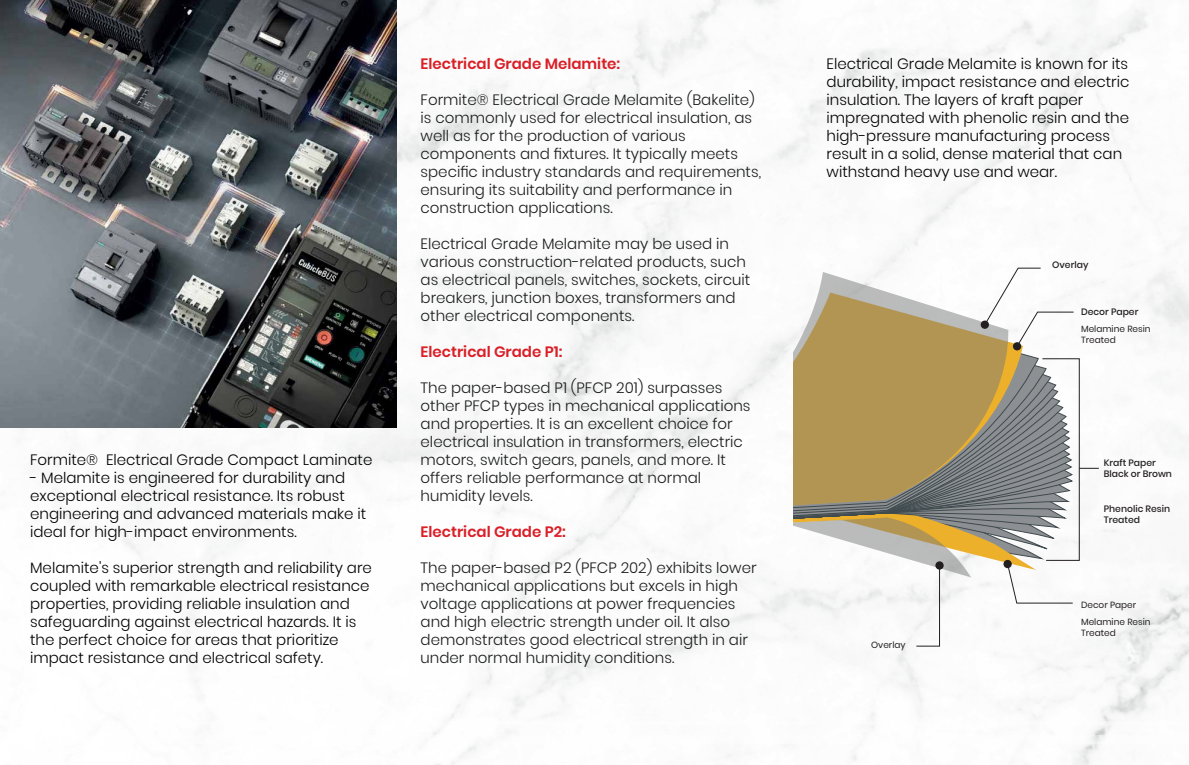
<style>
.page{position:relative;width:1189px;height:765px;background:#fff}
.page>*{position:absolute;margin:0;border:0;box-sizing:border-box;transform-origin:0 0}
.t1{font:300 15px/18px "Poppins";color:#1b1c1c}
.t2{font:300 15px/18px "Poppins";color:#000}
.t3{font:600 15px "Poppins";color:#da1f27}
.t4{font:500 9.25px/11.1px "Poppins";color:#231f20}
.t5{font:9px/10.8px "Poppins";color:#231f20}
</style>
<div class="page">
<img style="left:0;top:0;width:1188px;height:765px">
<svg style="left:792px;top:272px;width:215px;height:86px"></svg>
<svg style="left:980px;top:321px;width:8px;height:8px"></svg>
<svg style="left:1012px;top:342px;width:8px;height:8px"></svg>
<svg style="left:983px;top:268px;width:90px;height:79px"></svg>
<svg style="left:792px;top:358px;width:306px;height:289px"></svg>
<img style="left:0;top:0;width:396px;height:427px">
<div style="left:0;top:735px;width:1188px;height:9px;background:#fff"></div>
<hr style="left:0;top:721px;width:1188px;height:3px;background:#fff">
<p class="t2" style="left:30px;top:451px;width:344px">Formite® Electrical Grade Compact Laminate</p>
<p class="t2" style="left:30px;top:469px;width:338px">- Melamite is engineered for durability and exceptional electrical resistance. Its robust engineering and advanced materials make it ideal for high-impact environments.</p>
<p class="t2" style="left:30px;top:559px;width:343px">Melamite's superior strength and reliability are coupled with remarkable electrical resistance properties, providing reliable insulation and safeguarding against electrical hazards. It is the perfect choice for areas that prioritize impact resistance and electrical safety.</p>
<p class="t3" style="left:420px;top:55px;width:201px">Electrical Grade Melamite:</p>
<p class="t1" style="left:420px;top:91px;width:342px">Formite® Electrical Grade Melamite (Bakelite) is commonly used for electrical insulation, as well as for the production of various components and fixtures. It typically meets specific industry standards and requirements, ensuring its suitability and performance in construction applications.</p>
<p class="t1" style="left:420px;top:235px;width:331px">Electrical Grade Melamite may be used in various construction-related products, such as electrical panels, switches, sockets, circuit breakers, junction boxes, transformers and other electrical components.</p>
<p class="t3" style="left:420px;top:343px;width:143px">Electrical Grade P1:</p>
<p class="t1" style="left:420px;top:379px;width:331px">The paper-based P1 (PFCP 201) surpasses other PFCP types in mechanical applications and properties. It is an excellent choice for electrical insulation in transformers, electric motors, switch gears, panels, and more. It offers reliable performance at normal humidity levels.</p>
<p class="t3" style="left:420px;top:523px;width:147px">Electrical Grade P2:</p>
<p class="t1" style="left:420px;top:559px;width:337px">The paper-based P2 (PFCP 202) exhibits lower mechanical applications but excels in high voltage applications at power frequencies and high electric strength under oil. It also demonstrates good electrical strength in air under normal humidity conditions.</p>
<p class="t2" style="left:826px;top:55px;width:304px">Electrical Grade Melamite is known for its durability, impact resistance and electric insulation. The layers of kraft paper impregnated with phenolic resin and the high-pressure manufacturing process result in a solid, dense material that can withstand heavy use and wear.</p>
<p class="t4" style="left:1051px;top:260px;width:38px">Overlay</p>
<p class="t4" style="left:1080px;top:307px;width:59px">Decor Paper</p>
<p class="t5" style="left:1080px;top:324px;width:71px">Melamine Resin<br>Treated</p>
<p class="t4" style="left:1103px;top:457px;width:70px">Kraft Paper<br>Black or Brown</p>
<p class="t4" style="left:1103px;top:503px;width:68px">Phenolic Resin<br>Treated</p>
<p class="t5" style="left:1080px;top:599px;width:57px">Decor Paper</p>
<p class="t5" style="left:870px;top:639px;width:36px">Overlay</p>
<p class="t5" style="left:1080px;top:617px;width:71px">Melamine Resin<br>Treated</p>
</div>
